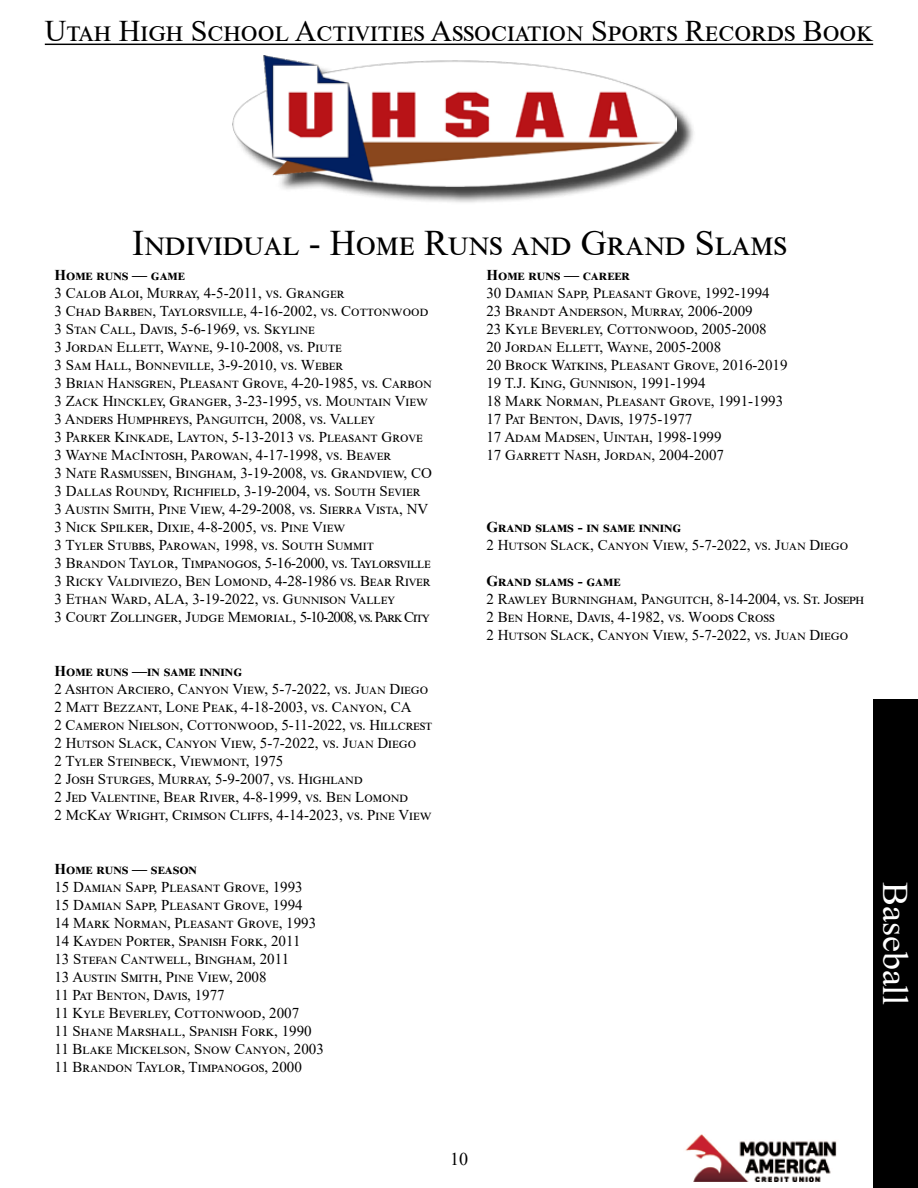
<style>
.page{position:relative;width:918px;height:1188px;background:#fff}
.page>*{position:absolute;margin:0;border:0;box-sizing:border-box;transform-origin:0 0}
.t1{font:36px "Times New Roman";letter-spacing:.075em;color:#000}
.t2{font:36px "Times New Roman";color:#fff}
.t3{font:30px "Times New Roman";color:#000}
.t4{font:18px "Times New Roman";color:#000}
.t5{font:15px/18px "Times New Roman";color:#000}
.t6{font:700 15px "Times New Roman";color:#000}
</style>
<div class="page">
<hr style="left:45px;top:44px;width:828px;height:1px;background:#000">
<div style="left:235px;top:58px;width:461px;height:147px;background:#000;opacity:.75"></div>
<img style="left:232px;top:55px;width:445px;height:132px">
<img style="left:685px;top:1134px;width:152px;height:48px">
<div style="left:873px;top:699px;width:45px;height:489px;background:#000"></div>
<h2 class="t3" style="left:45px;top:10px;width:830px">Utah High School Activities Association Sports Records Book</h2>
<h1 class="t1" style="left:132px;top:218px;width:656px">Individual - Home Runs and Grand Slams</h1>
<p class="t6" style="left:54px;top:264px;width:132px">Home runs — game</p>
<p class="t5" style="left:54px;top:284px;width:379px">3 Calob Aloi, Murray, 4-5-2011, vs. Granger<br>3 Chad Barben, Taylorsville, 4-16-2002, vs. Cottonwood 3 Stan Call, Davis, 5-6-1969, vs. Skyline<br>3 Jordan Ellett, Wayne, 9-10-2008, vs. Piute<br>3 Sam Hall, Bonneville, 3-9-2010, vs. Weber<br>3 Brian Hansgren, Pleasant Grove, 4-20-1985, vs. Carbon 3 Zack Hinckley, Granger, 3-23-1995, vs. Mountain View 3 Anders Humphreys, Panguitch, 2008, vs. Valley<br>3 Parker Kinkade, Layton, 5-13-2013 vs. Pleasant Grove 3 Wayne MacIntosh, Parowan, 4-17-1998, vs. Beaver<br>3 Nate Rasmussen, Bingham, 3-19-2008, vs. Grandview, CO 3 Dallas Roundy, Richfield, 3-19-2004, vs. South Sevier<br>3 Austin Smith, Pine View, 4-29-2008, vs. Sierra Vista, NV 3 Nick Spilker, Dixie, 4-8-2005, vs. Pine View<br>3 Tyler Stubbs, Parowan, 1998, vs. South Summit<br>3 Brandon Taylor, Timpanogos, 5-16-2000, vs. Taylorsville 3 Ricky Valdiviezo, Ben Lomond, 4-28-1986 vs. Bear River 3 Ethan Ward, ALA, 3-19-2022, vs. Gunnison Valley<br>3 Court Zollinger, Judge Memorial, 5-10-2008, vs. Park City</p>
<p class="t6" style="left:54px;top:660px;width:189px">Home runs —in same inning</p>
<p class="t5" style="left:54px;top:680px;width:380px">2 Ashton Arciero, Canyon View, 5-7-2022, vs. Juan Diego 2 Matt Bezzant, Lone Peak, 4-18-2003, vs. Canyon, CA<br>2 Cameron Nielson, Cottonwood, 5-11-2022, vs. Hillcrest 2 Hutson Slack, Canyon View, 5-7-2022, vs. Juan Diego<br>2 Tyler Steinbeck, Viewmont, 1975<br>2 Josh Sturges, Murray, 5-9-2007, vs. Highland<br>2 Jed Valentine, Bear River, 4-8-1999, vs. Ben Lomond<br>2 McKay Wright, Crimson Cliffs, 4-14-2023, vs. Pine View</p>
<p class="t6" style="left:54px;top:858px;width:144px">Home runs — season</p>
<p class="t5" style="left:54px;top:878px;width:271px">15 Damian Sapp, Pleasant Grove, 1993<br>15 Damian Sapp, Pleasant Grove, 1994<br>14 Mark Norman, Pleasant Grove, 1993<br>14 Kayden Porter, Spanish Fork, 2011<br>13 Stefan Cantwell, Bingham, 2011<br>13 Austin Smith, Pine View, 2008<br>11 Pat Benton, Davis, 1977<br>11 Kyle Beverley, Cottonwood, 2007<br>11 Shane Marshall, Spanish Fork, 1990<br>11 Blake Mickelson, Snow Canyon, 2003<br>11 Brandon Taylor, Timpanogos, 2000</p>
<p class="t6" style="left:486px;top:264px;width:145px">Home runs — career</p>
<p class="t5" style="left:486px;top:284px;width:303px">30 Damian Sapp, Pleasant Grove, 1992-1994<br>23 Brandt Anderson, Murray, 2006-2009<br>23 Kyle Beverley, Cottonwood, 2005-2008<br>20 Jordan Ellett, Wayne, 2005-2008<br>20 Brock Watkins, Pleasant Grove, 2016-2019<br>19 T.J. King, Gunnison, 1991-1994<br>18 Mark Norman, Pleasant Grove, 1991-1993<br>17 Pat Benton, Davis, 1975-1977<br>17 Adam Madsen, Uintah, 1998-1999<br>17 Garrett Nash, Jordan, 2004-2007</p>
<p class="t6" style="left:486px;top:516px;width:196px">Grand slams - in same inning</p>
<p class="t5" style="left:486px;top:536px;width:363px">2 Hutson Slack, Canyon View, 5-7-2022, vs. Juan Diego</p>
<p class="t6" style="left:486px;top:570px;width:136px">Grand slams - game</p>
<p class="t5" style="left:486px;top:590px;width:379px">2 Rawley Burningham, Panguitch, 8-14-2004, vs. St. Joseph<br>2 Ben Horne, Davis, 4-1982, vs. Woods Cross<br>2 Hutson Slack, Canyon View, 5-7-2022, vs. Juan Diego</p>
<h1 class="t2" style="left:920px;top:882px;width:125px;rotate:90deg">Baseball</h1>
<p class="t4" style="left:450px;top:1146px;width:19px">10</p>
</div>
